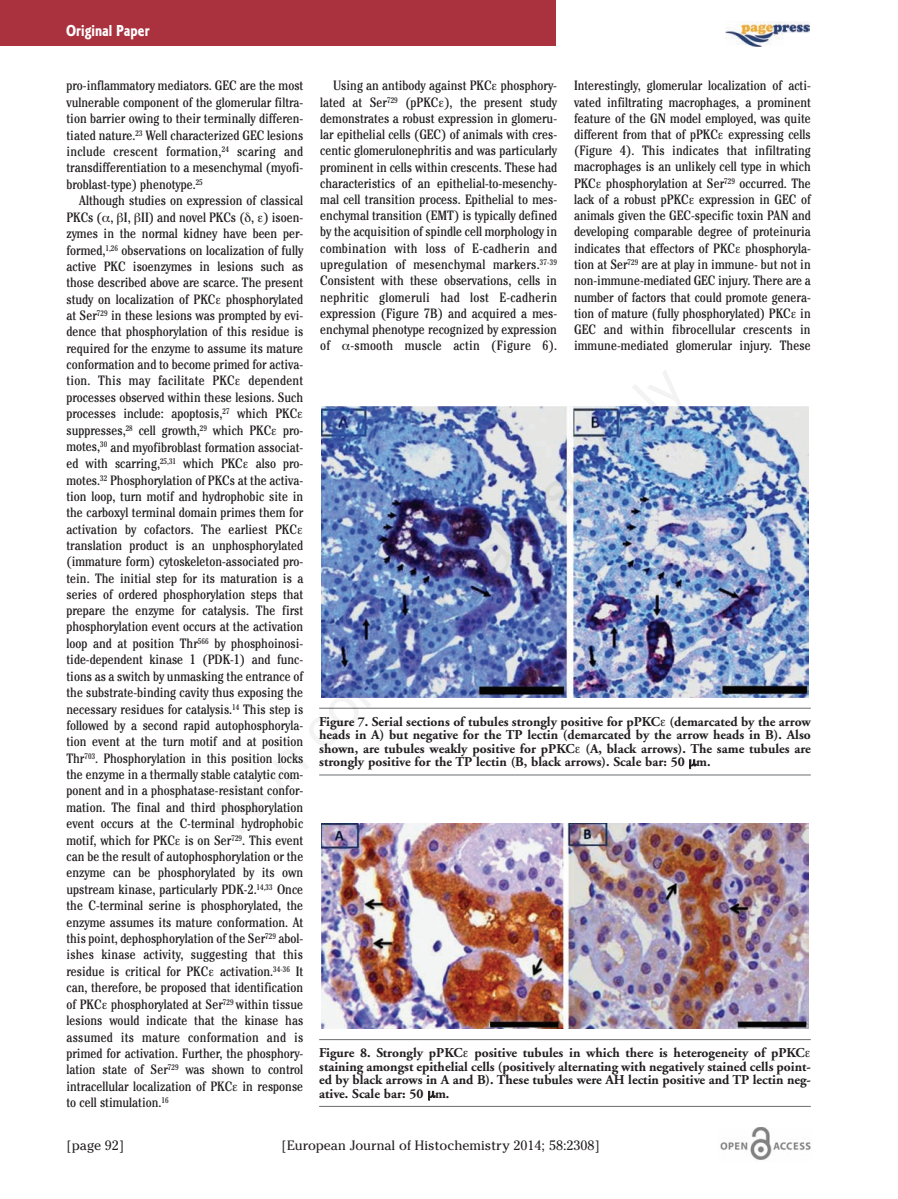
<style>
.page{position:relative;width:898px;height:1199px;background:#fff}
.page>*{position:absolute;margin:0;border:0;box-sizing:border-box;transform-origin:0 0}
.t1{font:16.5px "Corinthian Bold Condensed Plain";color:#fff}
.t2{font:condensed 13.5px/16.4px "Cheltenham";color:#231f20;text-align:justify}
.t3{font:700 13.5px/13.5px "Adobe Garamond";color:#231f20;text-align:justify}
.t4{font:13.5px "Cheltenham";color:#231f20}
.t5{font:condensed 13.5px "Cheltenham";letter-spacing:.02em;color:#231f20}
</style>
<div class="page">
<div style="left:0;top:0;width:555px;height:46px;background:#aa323f"></div>
<img style="left:720px;top:1127px;width:91px;height:33px">
<img style="left:726px;top:21px;width:84px;height:26px">
<hr style="left:319px;top:708px;width:492px;height:1px;background:#6c6d70">
<hr style="left:319px;top:774px;width:492px;height:1px;background:#6c6d70">
<img style="left:322px;top:407px;width:486px;height:291px">
<hr style="left:319px;top:1039px;width:492px;height:1px;background:#6c6d70">
<hr style="left:319px;top:1106px;width:492px;height:1px;background:#6c6d70">
<img style="left:322px;top:823px;width:486px;height:205px">
<p class="t1" style="left:66px;top:25px;width:85px">Original Paper</p>
<p class="t2" style="left:66px;top:79px;width:238px">pro-inflammatory mediators. GEC are the most vulnerable component of the glomerular filtra&shy;tion barrier owing to their terminally differen&shy;tiated nature.<sup>23</sup> Well characterized GEC lesions include crescent formation,<sup>24</sup> scaring and transdifferentiation to a mesenchymal (myofi&shy;broblast-type) phenotype.<sup>25</sup></p>
<p class="t2" style="left:66px;top:194px;width:238px;text-align:left;text-indent:13px">Although studies on expression of classical PKCs ( , I, II) and novel PKCs ( , ) isoen&shy;zymes in the normal kidney have been per&shy;formed,<sup>1,26</sup> observations on localization of fully active PKC isoenzymes in lesions such as those described above are scarce. The present study on localization of PKC phosphorylated at Ser<sup>729</sup> in these lesions was prompted by evi&shy;dence that phosphorylation of this residue is required for the enzyme to assume its mature conformation and to become primed for activa&shy;tion. This may facilitate PKC dependent processes observed within these lesions. Such processes include: apoptosis,<sup>27</sup> which PKC suppresses,<sup>28</sup> cell growth,<sup>29</sup> which PKC pro&shy;motes,<sup>30</sup> and myofibroblast formation associat&shy;ed with scarring,<sup>25,31</sup> which PKC also pro&shy;motes.<sup>32</sup> Phosphorylation of PKCs at the activa&shy;tion loop, turn motif and hydrophobic site in the carboxyl terminal domain primes them for activation by cofactors. The earliest PKC translation product is an unphosphorylated (immature form) cytoskeleton-associated pro&shy;tein. The initial step for its maturation is a series of ordered phosphorylation steps that prepare the enzyme for catalysis. The first phosphorylation event occurs at the activation loop and at position Thr<sup>566</sup> by phosphoinosi&shy;tide-dependent kinase 1 (PDK-1) and func&shy;tions as a switch by unmasking the entrance of the substrate-binding cavity thus exposing the necessary residues for catalysis.<sup>14</sup> This step is followed by a second rapid autophosphoryla&shy;tion event at the turn motif and at position Thr<sup>703</sup>. Phosphorylation in this position locks the enzyme in a thermally stable catalytic com&shy;ponent and in a phosphatase-resistant confor&shy;mation. The final and third phosphorylation event occurs at the C-terminal hydrophobic motif, which for PKC is on Ser<sup>729</sup>. This event can be the result of autophosphorylation or the enzyme can be phosphorylated by its own upstream kinase, particularly PDK-2.<sup>14,33</sup> Once the C-terminal serine is phosphorylated, the enzyme assumes its mature conformation. At this point, dephosphorylation of the Ser<sup>729</sup> abol&shy;ishes kinase activity, suggesting that this residue is critical for PKC activation.<sup>34-36</sup> It can, therefore, be proposed that identification of PKC phosphorylated at Ser<sup>729</sup> within tissue lesions would indicate that the kinase has assumed its mature conformation and is primed for activation. Further, the phosphory&shy;lation state of Ser<sup>729</sup> was shown to control intracellular localization of PKC in response to cell stimulation.<sup>16</sup></p>
<p class="t2" style="left:320px;top:79px;width:238px;text-indent:13px">Using an antibody against PKC phosphory&shy;lated at Ser<sup>729</sup> (pPKC ), the present study demonstrates a robust expression in glomeru&shy;lar epithelial cells (GEC) of animals with cres&shy;centic glomerulonephritis and was particularly prominent in cells within crescents. These had characteristics of an epithelial-to-mesenchy&shy;mal cell transition process. Epithelial to mes&shy;enchymal transition (EMT) is typically defined by the acquisition of spindle cell morphology in combination with loss of E-cadherin and upregulation of mesenchymal markers.<sup>37-39<br></sup>Consistent with these observations, cells in nephritic glomeruli had lost E-cadherin expression (Figure 7B) and acquired a mes&shy;enchymal phenotype recognized by expression of</p>
<p class="t5" style="left:350px;top:341px;width:208px">-smooth muscle actin (Figure 6).</p>
<p class="t2" style="left:574px;top:79px;width:238px">Interestingly, glomerular localization of acti&shy;vated infiltrating macrophages, a prominent feature of the GN model employed, was quite different from that of pPKC expressing cells (Figure 4). This indicates that infiltrating macrophages is an unlikely cell type in which PKC phosphorylation at Ser<sup>729</sup> occurred. The lack of a robust pPKC expression in GEC of animals given the GEC-specific toxin PAN and developing comparable degree of proteinuria indicates that effectors of PKC phosphoryla&shy;tion at Ser<sup>729</sup> are at play in immune- but not in non-immune-mediated GEC injury. There are a number of factors that could promote genera&shy;tion of mature (fully phosphorylated) PKC in GEC and within fibrocellular crescents in immune-mediated glomerular injury. These</p>
<p class="t3" style="left:319px;top:716px;width:493px">Figure 7. Serial sections of tubules strongly positive for pPKC (demarcated by the arrow heads in A) but negative for the TP lectin (demarcated by the arrow heads in B). Also shown, are tubules weakly positive for pPKC (A, black arrows). The same tubules are strongly positive for the TP lectin (B, black arrows). Scale bar: 50 m.</p>
<p class="t3" style="left:319px;top:1047px;width:493px;text-align:left">Figure 8. Strongly pPKC positive tubules in which there is heterogeneity of pPKC staining amongst epithelial cells (positively alternating with negatively stained cells point&shy;ed by black arrows in A and B). These tubules were AH lectin positive and TP lectin neg&shy;ative. Scale bar: 50 m.</p>
<p class="t4" style="left:66px;top:1137px;width:59px">[page 92]</p>
<p class="t4" style="left:282px;top:1137px;width:320px">[European Journal of Histochemistry 2014; 58:2308]</p>
</div>
